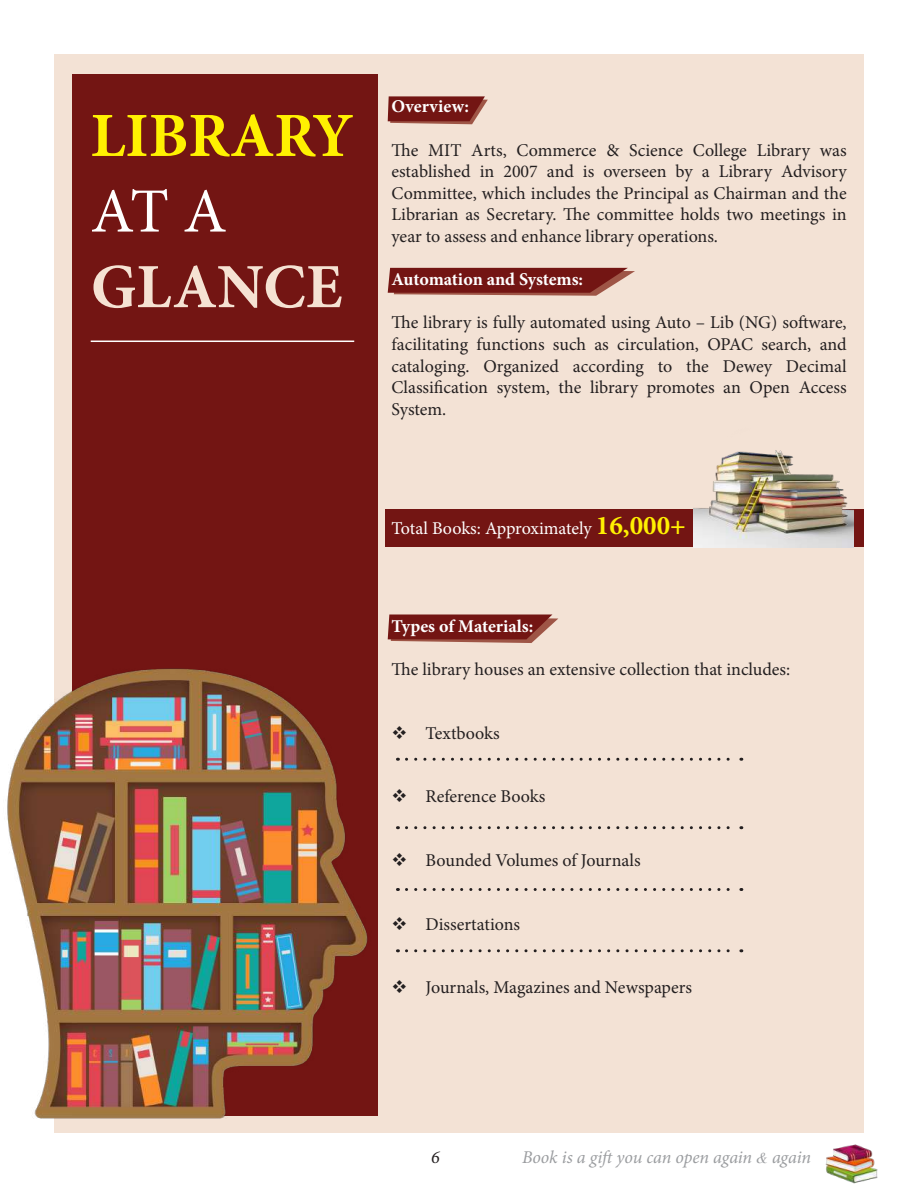
<style>
.page{position:relative;width:918px;height:1188px;background:#fff}
.page>*{position:absolute;margin:0;border:0;box-sizing:border-box;transform-origin:0 0}
.t1{font:700 63px "Minion Pro";letter-spacing:-.005em;color:#fff101}
.t2{font:700 63px "Minion Pro";color:#f5e2d3}
.t3{font:63px "Minion Pro";color:#fff}
.t4{font:18px/21.6px "Minion Pro";color:#231f20;text-align:justify}
.t5{font:700 18px "Minion Pro";letter-spacing:-.005em;color:#fff}
.t6{font:italic 18px "Minion Pro";letter-spacing:-.01em;color:#9b9da0}
.t7{font:18px "Minion Pro";letter-spacing:-.005em;color:#fff}
.t8{font:italic 18px "Minion Pro";color:#231f20}
.s1{font-weight:700;font-size:27px;color:#fff101}
.s2{font-family:"Times New Roman";font-size:15px}
</style>
<div class="page">
<img style="left:825px;top:1144px;width:53px;height:40px">
<div style="left:54px;top:54px;width:810px;height:1079px;background:#f3e2d5"></div>
<svg style="left:388px;top:96px;width:100px;height:28px;background:#84312c"></svg>
<div style="left:385px;top:510px;width:479px;height:37px;background:#731513"></div>
<img style="left:693px;top:450px;width:160px;height:97px">
<svg style="left:388px;top:615px;width:170px;height:28px;background:#85322d"></svg>
<svg style="left:388px;top:268px;width:247px;height:28px;background:#85322d"></svg>
<div style="left:72px;top:74px;width:305px;height:1042px;background:#731513"></div>
<svg style="left:406px;top:758px;width:336px;height:3px"></svg>
<svg style="left:406px;top:826px;width:336px;height:3px"></svg>
<svg style="left:406px;top:888px;width:336px;height:3px"></svg>
<svg style="left:406px;top:949px;width:336px;height:3px"></svg>
<img style="left:7px;top:659px;width:371px;height:460px">
<hr style="left:91px;top:341px;width:263px;height:1px;background:#fff">
<h1 class="t1" style="left:91px;top:91px;width:264px">LIBRARY</h1>
<h1 class="t3" style="left:91px;top:169px;width:138px">AT A</h1>
<h1 class="t2" style="left:91px;top:243px;width:253px">GLANCE</h1>
<p class="t5" style="left:392px;top:94px;width:79px">Overview:</p>
<p class="t4" style="left:392px;top:139px;width:457px">The MIT Arts, Commerce &amp; Science College Library was established in 2007 and is overseen by a Library Advisory Committee, which includes the Principal as Chairman and the Librarian as Secretary. The committee holds two meetings in year to assess and enhance library operations.</p>
<p class="t5" style="left:392px;top:267px;width:193px">Automation and Systems:</p>
<p class="t4" style="left:392px;top:312px;width:457px">The library is fully automated using Auto – Lib (NG) software, facilitating functions such as circulation, OPAC search, and cataloging. Organized according to the Dewey Decimal Classification system, the library promotes an Open Access System.</p>
<p class="t7" style="left:392px;top:516px;width:296px">Total Books: Approximately <span class="s1">16,000+</span></p>
<p class="t5" style="left:392px;top:614px;width:143px">Types of Materials:</p>
<p class="t4" style="left:392px;top:659px;width:400px">The library houses an extensive collection that includes:</p>
<p class="t4" style="left:392px;top:722px;width:110px">❖ Textbooks</p>
<p class="t4" style="left:392px;top:786px;width:155px">❖ Reference Books</p>
<p class="t4" style="left:392px;top:850px;width:251px">❖ Bounded Volumes of Journals</p>
<p class="t4" style="left:392px;top:913px;width:130px">❖ Dissertations</p>
<p class="t4" style="left:392px;top:977px;width:302px">❖ Journals, Magazines and Newspapers</p>
<p class="t8" style="left:431px;top:1145px;width:10px">6</p>
<p class="t6" style="left:522px;top:1145px;width:290px">Book is a gift you can open again <span class="s2">&amp;</span> again</p>
</div>
